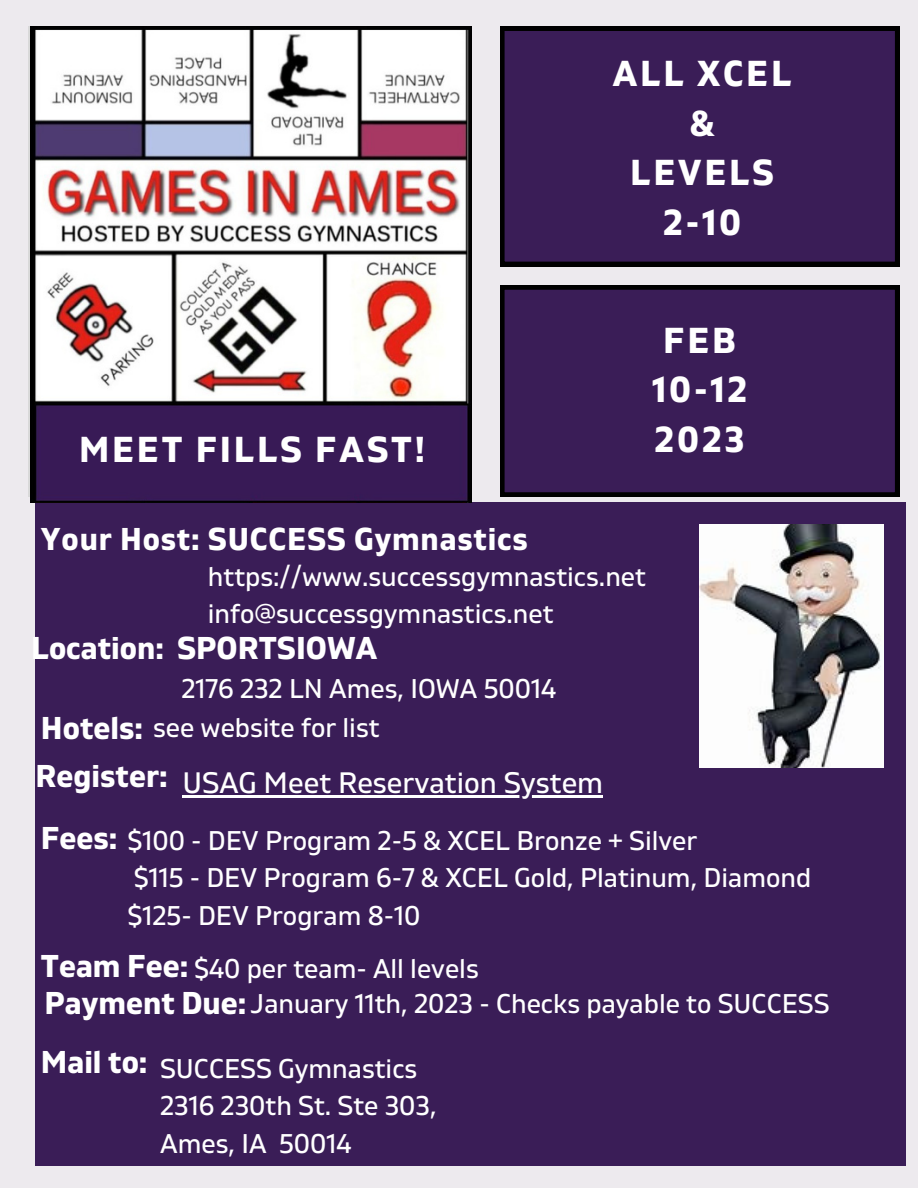
<style>
.page{position:relative;width:918px;height:1188px;background:#edeaee}
.page>*{position:absolute;margin:0;border:0;box-sizing:border-box;transform-origin:0 0}
.t1{font:700 36px/49.5px "Gilam";letter-spacing:.08em;color:#fff;text-align:center}
.t2{font:700 31.5px/48.9px "Gilam";color:#fff}
.t3{font:700 31.5px "Gilam";letter-spacing:.025em;color:#fff}
.t4{font:29.55px "Gilam";color:#fff}
.t5{font:27px/37.2px "Gilam";color:#fff}
.s1{font-weight:700;font-size:31.5px}
</style>
<div class="page">
<div style="left:500px;top:26px;width:399px;height:240px;background:#3a1d57"></div>
<svg style="left:500px;top:285px;width:399px;height:212px;background:#341a4e"></svg>
<div style="left:36px;top:503px;width:870px;height:663px;background:#3a1d57"></div>
<img style="left:30px;top:26px;width:441px;height:476px">
<img style="left:700px;top:524px;width:183px;height:243px">
<hr style="left:183px;top:795px;width:420px;height:2px;background:#fff">
<h1 class="t1" style="left:79px;top:426px;width:347px">MEET FILLS FAST!</h1>
<p class="t3" style="left:41px;top:520px;width:488px">Your Host: SUCCESS Gymnastics</p>
<h1 class="t1" style="left:613px;top:50px;width:180px">ALL XCEL &amp;<br>LEVELS<br>2-10</h1>
<h1 class="t1" style="left:652px;top:317px;width:97px">FEB<br>10-12<br>2023</h1>
<p class="t5" style="left:208px;top:559px;width:440px">https://www.successgymnastics.net info@successgymnastics.net</p>
<p class="t2" style="left:31px;top:625px;width:348px">Location: SPORTSIOWA</p>
<p class="t5" style="left:181px;top:671px;width:376px">2176 232 LN Ames, IOWA 50014</p>
<p class="t2" style="left:36px;top:704px;width:134px">Hotels:<br>Register:</p>
<p class="t5" style="left:128px;top:823px;width:685px">$100 - DEV Program 2-5 &amp; XCEL Bronze + Silver<br>$115 - DEV Program 6-7 &amp; XCEL Gold, Platinum, Diamond $125- DEV Program 8-10</p>
<p class="t5" style="left:153px;top:710px;width:228px">see website for list</p>
<p class="t4" style="left:183px;top:765px;width:422px">USAG Meet Reservation System</p>
<p class="t2" style="left:41px;top:814px;width:78px">Fees:</p>
<p class="t5" style="left:41px;top:951px;width:439px"><span class="s1">Team Fee:</span> $40 per team- All levels</p>
<p class="t2" style="left:41px;top:975px;width:207px;line-height:58.9px">Payment Due:<br>Mail to:</p>
<p class="t5" style="left:251px;top:986px;width:580px">January 11th, 2023 - Checks payable to SUCCESS</p>
<p class="t5" style="left:160px;top:1051px;width:278px">SUCCESS Gymnastics<br>2316 230th St. Ste 303,<br>Ames, IA 50014</p>
</div>
